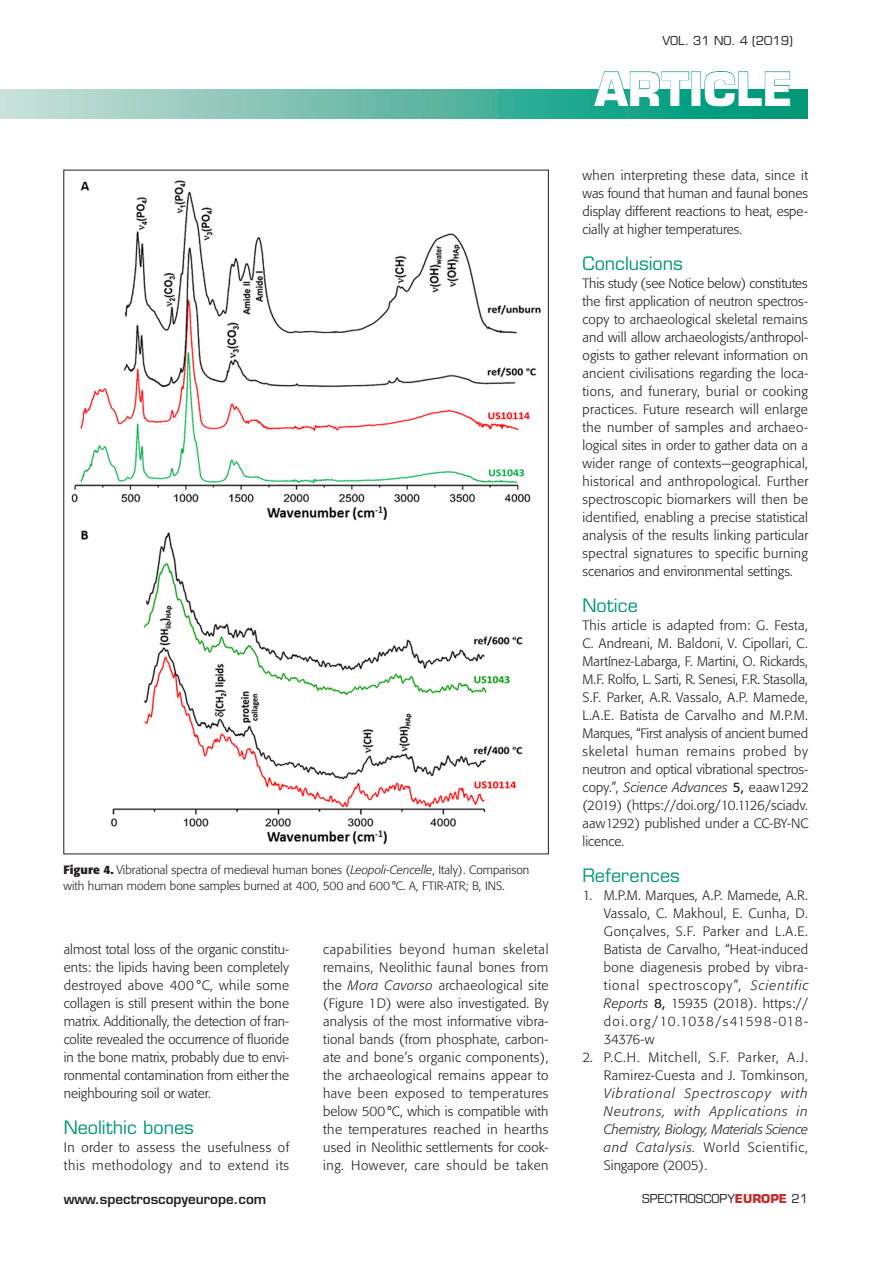
<style>
.page{position:relative;width:893px;height:1263px;background:#fff}
.page>*{position:absolute;margin:0;border:0;box-sizing:border-box;transform-origin:0 0}
.t1{font:700 45px "Eurostile";color:#fff}
.Article_A_Head{font:18px "Eurostile";color:#009875}
.Body_copy{font:300 13.5px/18px "Formata BQ";letter-spacing:.01em;color:#231f20;text-align:justify}
.Body_indent{font:300 13.5px/18px "Formata BQ";color:#231f20;text-align:justify}
.Body_References{font:300 13.5px/18px "Formata BQ";letter-spacing:.045em;color:#231f20;text-align:justify}
.Body_References-2{font:italic 300 13.5px/18px "Formata BQ";letter-spacing:-.005em;color:#231f20;text-align:justify}
.Body_copy-2{font:300 13.5px/18px "Formata BQ";letter-spacing:.04em;color:#231f20}
.t2{font:600 13.5px "Eurostile";color:#231f20}
.Article_caption{font:300 12px/15.8px "Formata BQ";color:#231f20}
.t3{font:12px "Eurostile";color:#231f20}
.s1{font-weight:700}
.s2{font-style:italic}
.s3{font-weight:400}
.s4{font-style:normal}
.s5{font-weight:700;color:#c02f2c}
</style>
<div class="page">
<svg style="left:0;top:89px;width:808px;height:29px;background:#69bdab"></svg>
<svg style="left:593px;top:71px;width:96px;height:35px"></svg>
<div style="left:691px;top:72px;width:10px;height:34px;border:1px solid #009875"></div>
<svg style="left:704px;top:71px;width:87px;height:36px"></svg>
<img style="left:71px;top:180px;width:470px;height:665px">
<p class="Article_caption" style="left:64px;top:862px;width:467px"><span class="s1">Figure 4.</span> Vibrational spectra of medieval human bones (<span class="s2">Leopoli-Cencelle</span>, Italy). Comparison with human modern bone samples burned at 400, 500 and 600°C. A, FTIR-ATR; B, INS.</p>
<p class="Body_indent" style="left:64px;top:940px;width:227px">almost total loss of the organic constitu&shy;ents: the lipids having been completely destroyed above 400 °C, while some collagen is still present within the bone matrix. Additionally, the detection of fran&shy;colite revealed the occurrence of fluoride in the bone matrix, probably due to envi&shy;ronmental contamination from either the neighbouring soil or water.</p>
<p class="Article_A_Head" style="left:64px;top:1117px;width:132px">Neolithic bones</p>
<p class="Body_copy-2" style="left:64px;top:1138px;width:227px">In order to assess the usefulness of this methodology and to extend its</p>
<p class="t2" style="left:64px;top:1190px;width:204px">www.spectroscopyeurope.com</p>
<p class="Body_copy" style="left:323px;top:940px;width:227px">capabilities beyond human skeletal remains, Neolithic faunal bones from the <span class="s2">Mora Cavorso</span> archaeological site (Figure 1D) were also investigated. By analysis of the most informative vibra&shy;tional bands (from phosphate, carbon&shy;ate and bone’s organic components), the archaeological remains appear to have been exposed to temperatures below 500°C, which is compatible with the temperatures reached in hearths used in Neolithic settlements for cook&shy;ing. However, care should be taken</p>
<p class="t3" style="left:662px;top:33px;width:132px">VOL. 31 NO. 4 (2019)</p>
<h1 class="t1" style="left:595px;top:61px;width:200px">ARTICLE</h1>
<p class="Body_copy" style="left:583px;top:166px;width:227px">when interpreting these data, since it was found that human and faunal bones display different reactions to heat, espe&shy;cially at higher temperatures.</p>
<p class="Article_A_Head" style="left:583px;top:253px;width:102px">Conclusions</p>
<p class="Body_copy" style="left:583px;top:274px;width:227px">This study (see Notice below) constitutes the first application of neutron spectros&shy;copy to archaeological skeletal remains and will allow archaeologists/anthropol&shy;ogists to gather relevant information on ancient civilisations regarding the loca&shy;tions, and funerary, burial or cooking practices. Future research will enlarge the number of samples and archaeo&shy;logical sites in order to gather data on a wider range of contexts—geographical, historical and anthropological. Further spectroscopic biomarkers will then be identified, enabling a precise statistical analysis of the results linking particular spectral signatures to specific burning scenarios and environmental settings.</p>
<p class="Article_A_Head" style="left:583px;top:595px;width:57px">Notice</p>
<p class="Body_copy" style="left:583px;top:616px;width:228px">This article is adapted from: G. Festa, C. Andreani, M. Baldoni, V. Cipollari, C.<br>Martínez-Labarga, F. Martini, O. Rickards, M.F. Rolfo, L. Sarti, R. Senesi, F.R. Stasolla, S.F. Parker, A.R. Vassalo, A.P. Mamede, L.A.E. Batista de Carvalho and M.P.M.<br>Marques, “First analysis of ancient burned skeletal human remains probed by neutron and optical vibrational spectros&shy;copy.”, <span class="s2">Science Advances</span> <span class="s3">5,</span> eaaw1292 (2019) (https://doi.org/10.1126/sciadv. aaw1292) published under a CC-BY-NC licence.</p>
<p class="Article_A_Head" style="left:583px;top:865px;width:99px">References</p>
<p class="Body_References" style="left:604px;top:886px;width:207px;text-indent:-21px">1. M.P.M. Marques, A.P. Mamede, A.R.<br>Vassalo, C. Makhoul, E. Cunha, D.<br>Gonçalves, S.F. Parker and L.A.E.<br>Batista de Carvalho, “Heat-induced bone diagenesis probed by vibra&shy;tional spectroscopy”, <span class="s2">Scientific Reports</span> <span class="s3">8,</span> 15935 (2018). https:// doi.org/10.1038/s41598-018- 34376-w</p>
<p class="Body_References-2" style="left:604px;top:1048px;width:206px;text-indent:-21px"><span class="s4">2. P.C.H. Mitchell, S.F. Parker, A.J.<br>Ramirez-Cuesta and J. Tomkinson, </span>Vibrational Spectroscopy with Neutrons, with Applications in Chemistry, Biology, Materials Science and Catalysis. <span class="s4">World Scientific, Singapore (2005).</span></p>
<p class="t3" style="left:642px;top:1191px;width:167px">SPECTROSCOPY<span class="s5">EUROPE</span> 21</p>
</div>
